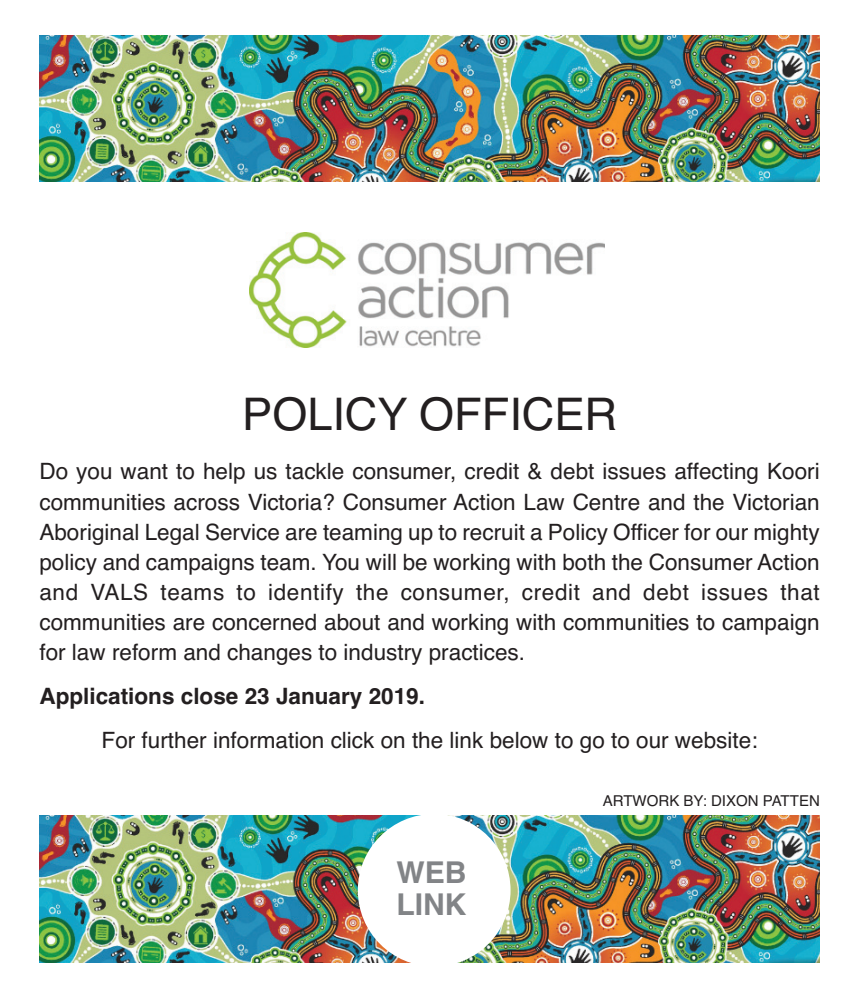
<style>
.page{position:relative;width:865px;height:1001px;background:#fff}
.page>*{position:absolute;margin:0;border:0;box-sizing:border-box;transform-origin:0 0}
.t1{font:45px "Helvetica";color:#231f20}
.t2{font:700 30px/32.5px "Helvetica";color:#828487}
.t3{font:22.5px/30px "Helvetica";color:#231f20;text-align:justify}
.t4{font:700 22.5px "Helvetica";color:#231f20}
.t5{font:15px "Helvetica";color:#231f20}
</style>
<div class="page">
<img style="left:39px;top:36px;width:780px;height:146px">
<img style="left:39px;top:815px;width:780px;height:146px">
<img style="left:249px;top:232px;width:355px;height:115px">
<div style="left:357px;top:813px;width:153px;height:153px;background:#fff;border-radius:50%"></div>
<h1 class="t1" style="left:242px;top:397px;width:376px">POLICY OFFICER</h1>
<p class="t3" style="left:39px;top:458px;width:781px">Do you want to help us tackle consumer, credit &amp; debt issues affecting Koori communities across Victoria? Consumer Action Law Centre and the Victorian Aboriginal Legal Service are teaming up to recruit a Policy Officer for our mighty policy and campaigns team. You will be working with both the Consumer Action and VALS teams to identify the consumer, credit and debt issues that communities are concerned about and working with communities to campaign for law reform and changes to industry practices.</p>
<p class="t4" style="left:39px;top:687px;width:387px">Applications close 23 January 2019.</p>
<p class="t3" style="left:101px;top:727px;width:657px">For further information click on the link below to go to our website:</p>
<h2 class="t2" style="left:396px;top:858px;width:71px">WEB<br>LINK</h2>
<p class="t5" style="left:602px;top:795px;width:218px">ARTWORK BY: DIXON PATTEN</p>
</div>
